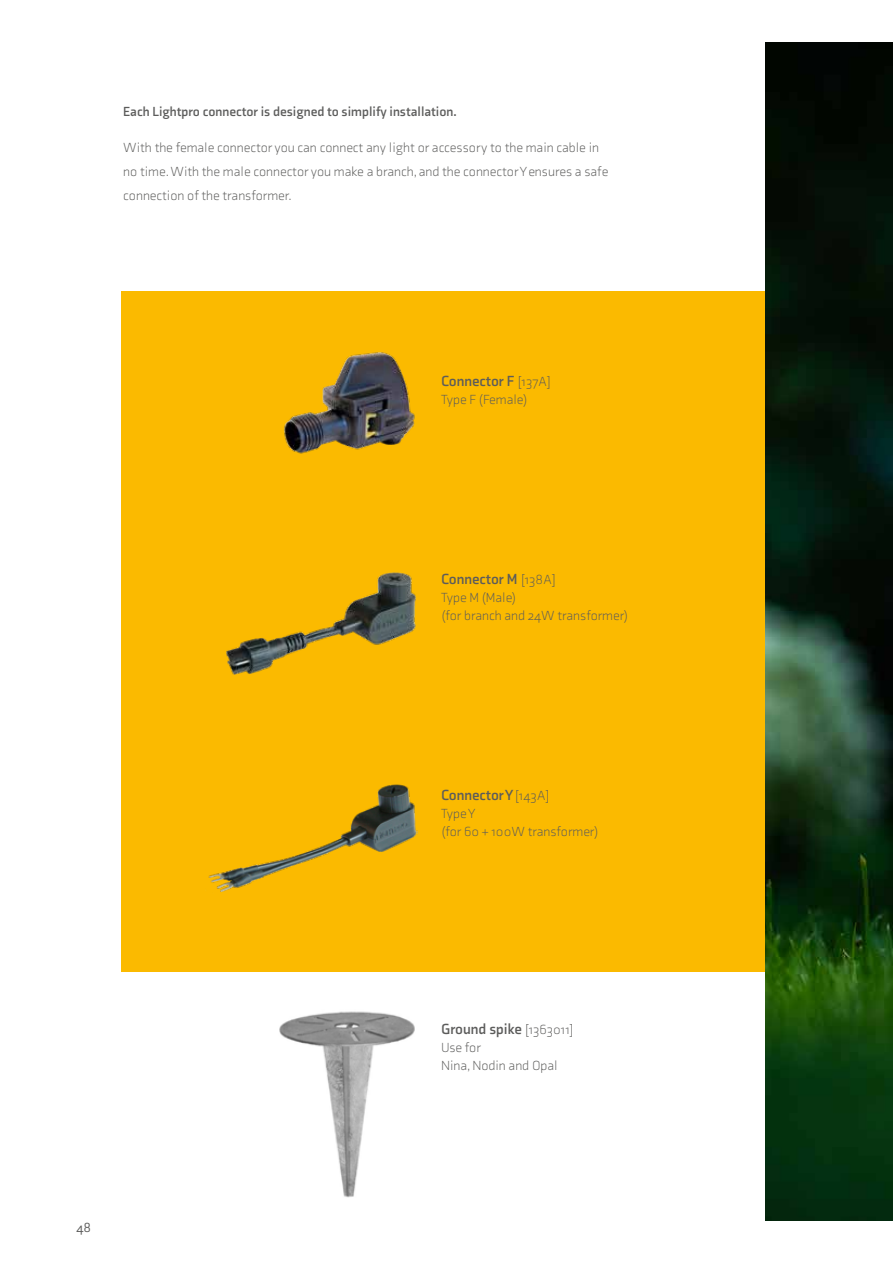
<style>
.page{position:relative;width:893px;height:1263px;background:#fff}
.page>*{position:absolute;margin:0;border:0;box-sizing:border-box;transform-origin:0 0}
.t1{font:700 15px "Axia";color:#5c5c5b}
.t2{font:300 13.5px/18px "Axia";color:#5c5c5b}
.t3{font:700 13.5px "Axia";color:#5c5c5b}
.t4{font:13.5px "Axia";color:#5c5c5b}
.s1{font-weight:300;font-size:13.5px}
</style>
<div class="page">
<img style="left:267px;top:971px;width:160px;height:227px">
<div style="left:122px;top:291px;width:643px;height:680px;background:#fbba00"></div>
<img style="left:765px;top:43px;width:128px;height:1177px">
<img style="left:284px;top:352px;width:131px;height:102px">
<img style="left:226px;top:572px;width:190px;height:103px">
<img style="left:208px;top:784px;width:210px;height:108px">
<p class="t3" style="left:123px;top:103px;width:335px">Each Lightpro connector is designed to simplify installation.</p>
<p class="t2" style="left:123px;top:135px;width:486px;line-height:24px">With the female connector you can connect any light or accessory to the main cable in no time. With the male connector you make a branch, and the connector Y ensures a safe connection of the transformer.</p>
<p class="t1" style="left:441px;top:371px;width:112px">Connector F <span class="s1">[137A]</span></p>
<p class="t2" style="left:441px;top:390px;width:88px">Type F (Female)</p>
<p class="t1" style="left:441px;top:569px;width:116px">Connector M <span class="s1">[138A]</span></p>
<p class="t2" style="left:441px;top:588px;width:189px">Type M (Male)<br>(for branch and 24W transformer)</p>
<p class="t1" style="left:441px;top:785px;width:110px">Connector Y <span class="s1">[143A]</span></p>
<p class="t2" style="left:441px;top:804px;width:159px">Type Y<br>(for 60 + 100W transformer)</p>
<p class="t4" style="left:77px;top:1219px;width:16px">48</p>
<p class="t1" style="left:441px;top:1019px;width:134px">Ground spike <span class="s1">[1363011]</span></p>
<p class="t2" style="left:441px;top:1038px;width:118px">Use for<br>Nina, Nodin and Opal</p>
</div>
